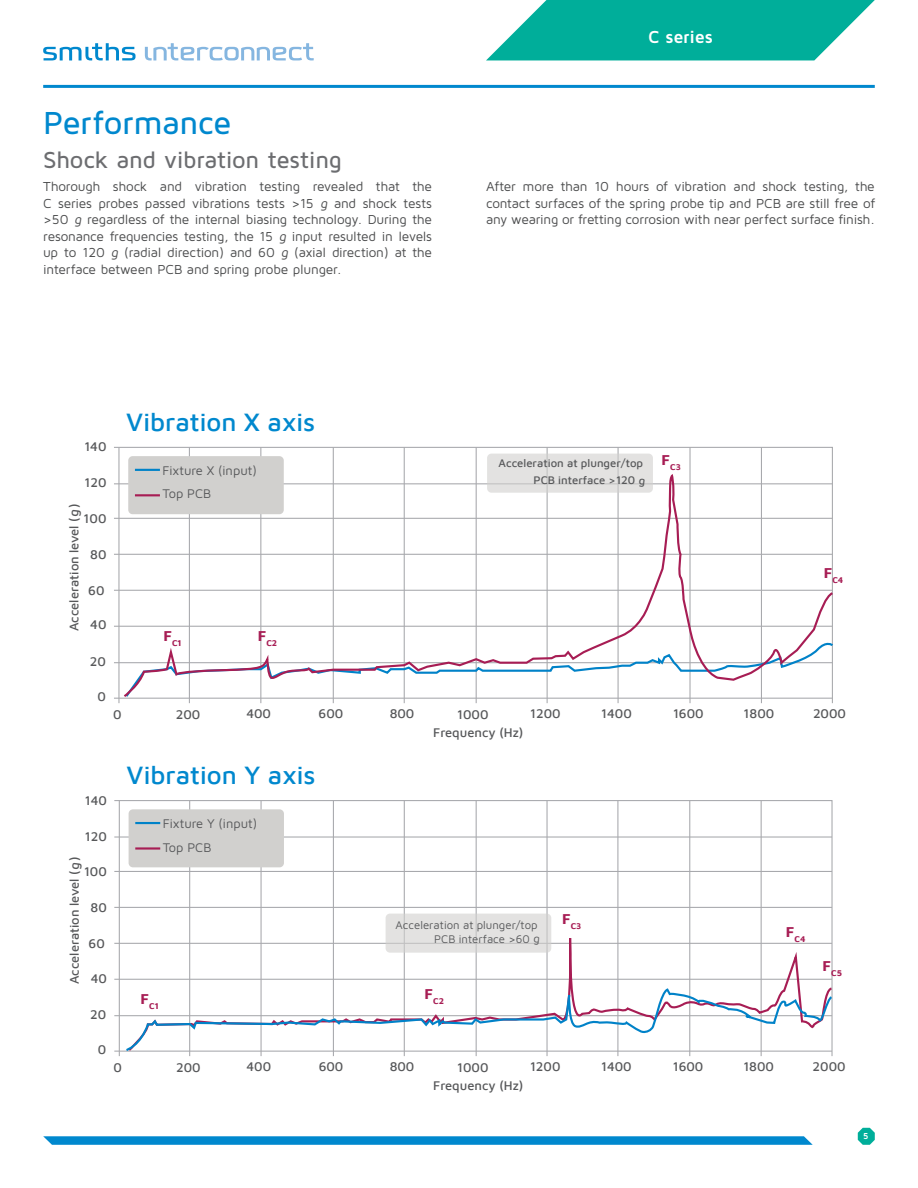
<style>
.page{position:relative;width:918px;height:1188px;background:#fff}
.page>*{position:absolute;margin:0;border:0;box-sizing:border-box;transform-origin:0 0}
.Heading_1{font:500 33px "Maven Pro";letter-spacing:-.01em;color:#0088ce}
.t1{font:500 25.8px "Maven Pro";color:#0088ce}
.Heading_Cover_2B{font:500 24px "Maven Pro";letter-spacing:-.015em;color:#6c6d70}
.t2{font:700 18px "Maven Pro";letter-spacing:-.01em;color:#fff}
.Text{font:13.5px/16.5px "Maven Pro";letter-spacing:-.015em;color:#4b4c4d;text-align:justify}
.t3{font:500 12.9px "Maven Pro";color:#57585a}
.t4{font:12.9px/23.5px "Maven Pro";color:#57585a}
.t5{font:11.4px/14px "Maven Pro";color:#57585a}
.t6{font:500 11.25px/17.2px "Maven Pro";color:#57585a}
.t7{font:700 9px "Maven Pro";color:#fff}
.t8{font:700 8.85px "Maven Pro";color:#a71d54}
.t9{font:700 8.7px "Maven Pro";color:#a71d54}
.s1{font-style:italic}
</style>
<div class="page">
<svg style="left:43px;top:1136px;width:770px;height:9px;background:#108fd1"></svg>
<hr style="left:45px;top:85px;width:828px;height:3px;background:#0088ce">
<svg style="left:486px;top:0;width:389px;height:60px"></svg>
<svg style="left:43px;top:43px;width:93px;height:17px"></svg>
<svg style="left:145px;top:43px;width:169px;height:17px"></svg>
<svg style="left:114px;top:446px;width:719px;height:258px"></svg>
<hr style="left:118px;top:447px;width:2px;height:256px;background:#a8a9ad">
<hr style="left:189px;top:447px;width:1px;height:256px;background:#a8a9ad">
<hr style="left:114px;top:483px;width:718px;height:1px;background:#a8a9ad">
<hr style="left:114px;top:518px;width:718px;height:1px;background:#a8a9ad">
<hr style="left:260px;top:447px;width:1px;height:256px;background:#a8a9ad">
<hr style="left:333px;top:447px;width:1px;height:256px;background:#a8a9ad">
<hr style="left:404px;top:447px;width:1px;height:256px;background:#a8a9ad">
<hr style="left:476px;top:447px;width:1px;height:256px;background:#a8a9ad">
<hr style="left:114px;top:554px;width:718px;height:1px;background:#a8a9ad">
<hr style="left:114px;top:590px;width:718px;height:1px;background:#a8a9ad">
<hr style="left:114px;top:698px;width:718px;height:1px;background:#a8a9ad">
<hr style="left:547px;top:447px;width:1px;height:256px;background:#a8a9ad">
<hr style="left:618px;top:447px;width:1px;height:256px;background:#a8a9ad">
<hr style="left:689px;top:447px;width:2px;height:256px;background:#a8a9ad">
<hr style="left:761px;top:447px;width:1px;height:256px;background:#a8a9ad">
<hr style="left:114px;top:626px;width:718px;height:1px;background:#a8a9ad">
<hr style="left:114px;top:662px;width:718px;height:1px;background:#a8a9ad">
<svg style="left:122px;top:476px;width:711px;height:222px"></svg>
<div style="left:128px;top:456px;width:156px;height:58px;background:#d1d0ce;border-radius:4px"></div>
<div style="left:487px;top:454px;width:166px;height:39px;background:linear-gradient(to right,#e2e1e0,#e2e1e0);border-radius:4px"></div>
<hr style="left:135px;top:494px;width:25px;height:2px;background:#a71d54">
<hr style="left:135px;top:469px;width:25px;height:2px;background:#0082c8">
<hr style="left:119px;top:801px;width:1px;height:255px;background:#a8a9ad">
<hr style="left:114px;top:836px;width:718px;height:2px;background:#a8a9ad">
<hr style="left:114px;top:871px;width:718px;height:1px;background:#a8a9ad">
<hr style="left:114px;top:907px;width:718px;height:1px;background:#a8a9ad">
<hr style="left:114px;top:943px;width:718px;height:1px;background:#a8a9ad">
<hr style="left:114px;top:1051px;width:718px;height:1px;background:#a8a9ad">
<hr style="left:114px;top:979px;width:718px;height:1px;background:#a8a9ad">
<hr style="left:114px;top:1015px;width:718px;height:1px;background:#a8a9ad">
<svg style="left:127px;top:800px;width:706px;height:256px"></svg>
<svg style="left:124px;top:959px;width:709px;height:93px"></svg>
<div style="left:129px;top:809px;width:155px;height:58px;background:#d1d0ce;border-radius:4px"></div>
<hr style="left:135px;top:847px;width:25px;height:3px;background:#a71d54">
<hr style="left:135px;top:822px;width:25px;height:2px;background:#0082c8">
<div style="left:386px;top:914px;width:165px;height:39px;background:#e3e2e1;border-radius:4px"></div>
<svg style="left:858px;top:1128px;width:17px;height:17px"></svg>
<svg style="left:639px;top:478px;width:6px;height:9px"></svg>
<h3 class="t2" style="left:648px;top:25px;width:66px">C series</h3>
<p class="Heading_1" style="left:43px;top:103px;width:190px">Performance</p>
<p class="Heading_Cover_2B" style="left:43px;top:145px;width:300px">Shock and vibration testing</p>
<p class="Text" style="left:43px;top:178px;width:390px">Thorough shock and vibration testing revealed that the C series probes passed vibrations tests &gt;15 <span class="s1">g</span> and shock tests &gt;50 <span class="s1">g</span> regardless of the internal biasing technology. During the resonance frequencies testing, the 15 <span class="s1">g</span> input resulted in levels up to 120 <span class="s1">g</span> (radial direction) and 60 <span class="s1">g</span> (axial direction) at the interface between PCB and spring probe plunger.</p>
<p class="Text" style="left:486px;top:178px;width:390px">After more than 10 hours of vibration and shock testing, the contact surfaces of the spring probe tip and PCB are still free of any wearing or fretting corrosion with near perfect surface finish.</p>
<p class="t3" style="left:84px;top:438px;width:24px">140</p>
<p class="t3" style="left:84px;top:474px;width:24px">120</p>
<p class="t3" style="left:84px;top:509px;width:24px">100</p>
<p class="t3" style="left:90px;top:545px;width:18px">80</p>
<p class="t3" style="left:88px;top:581px;width:18px">60</p>
<p class="t3" style="left:90px;top:616px;width:18px">40</p>
<p class="t3" style="left:90px;top:653px;width:18px">20</p>
<p class="t3" style="left:98px;top:688px;width:10px">0</p>
<p class="t3" style="left:65px;top:508px;width:6px;rotate:-90deg">)</p>
<p class="t3" style="left:65px;top:631px;width:115px;rotate:-90deg">Acceleration level (</p>
<p class="t1" style="left:126px;top:404px;width:190px">Vibration X axis</p>
<p class="t4" style="left:162px;top:458px;width:96px">Fixture X (input)<br>Top PCB</p>
<p class="t8" style="left:163px;top:636px;width:20px"><sup>F</sup>C1</p>
<p class="t8" style="left:258px;top:636px;width:21px"><sup>F</sup>C2</p>
<p class="t6" style="left:534px;top:453px;width:111px;text-indent:-35px">Acceleration at plunger/top<br>PCB interface &gt;120</p>
<p class="t8" style="left:662px;top:461px;width:21px"><sup>F</sup>C3</p>
<p class="t8" style="left:824px;top:573px;width:21px"><sup>F</sup>C4</p>
<p class="t3" style="left:113px;top:706px;width:10px">0</p>
<p class="t3" style="left:176px;top:706px;width:26px">200</p>
<p class="t3" style="left:246px;top:705px;width:26px">400</p>
<p class="t3" style="left:319px;top:705px;width:26px">600</p>
<p class="t3" style="left:390px;top:705px;width:26px">800</p>
<p class="t3" style="left:457px;top:705px;width:33px">1000</p>
<p class="t3" style="left:530px;top:705px;width:32px">1200</p>
<p class="t3" style="left:601px;top:705px;width:32px">1400</p>
<p class="t3" style="left:673px;top:705px;width:32px">1600</p>
<p class="t3" style="left:744px;top:705px;width:32px">1800</p>
<p class="t3" style="left:813px;top:705px;width:35px">2000</p>
<p class="t3" style="left:433px;top:723px;width:92px">Frequency (Hz)</p>
<p class="t3" style="left:85px;top:791px;width:24px">140</p>
<p class="t3" style="left:85px;top:827px;width:24px">120</p>
<p class="t3" style="left:84px;top:863px;width:24px">100</p>
<p class="t3" style="left:91px;top:898px;width:18px">80</p>
<p class="t3" style="left:89px;top:934px;width:18px">60</p>
<p class="t3" style="left:91px;top:969px;width:18px">40</p>
<p class="t3" style="left:90px;top:1006px;width:18px">20</p>
<p class="t3" style="left:98px;top:1041px;width:10px">0</p>
<p class="t3" style="left:65px;top:861px;width:6px;rotate:-90deg">)</p>
<p class="t3" style="left:65px;top:984px;width:115px;rotate:-90deg">Acceleration level (</p>
<p class="t1" style="left:127px;top:757px;width:190px">Vibration Y axis</p>
<p class="t4" style="left:163px;top:811px;width:96px">Fixture Y (input)<br>Top PCB</p>
<p class="t5" style="left:434px;top:917px;width:105px;text-indent:-39px">Acceleration at plunger/top<br>PCB interface &gt;60</p>
<p class="t9" style="left:141px;top:1000px;width:20px"><sup>F</sup>C1</p>
<p class="t9" style="left:425px;top:995px;width:21px"><sup>F</sup>C2</p>
<p class="t9" style="left:562px;top:920px;width:21px"><sup>F</sup>C3</p>
<p class="t9" style="left:786px;top:933px;width:21px"><sup>F</sup>C4</p>
<p class="t9" style="left:823px;top:967px;width:21px"><sup>F</sup>C5</p>
<p class="t3" style="left:113px;top:1059px;width:10px">0</p>
<p class="t3" style="left:176px;top:1059px;width:26px">200</p>
<p class="t3" style="left:247px;top:1058px;width:26px">400</p>
<p class="t3" style="left:319px;top:1058px;width:26px">600</p>
<p class="t3" style="left:390px;top:1058px;width:26px">800</p>
<p class="t3" style="left:457px;top:1058px;width:33px">1000</p>
<p class="t3" style="left:530px;top:1058px;width:32px">1200</p>
<p class="t3" style="left:601px;top:1058px;width:32px">1400</p>
<p class="t3" style="left:673px;top:1058px;width:32px">1600</p>
<p class="t3" style="left:743px;top:1058px;width:32px">1800</p>
<p class="t3" style="left:813px;top:1058px;width:34px">2000</p>
<p class="t3" style="left:433px;top:1076px;width:92px">Frequency (Hz)</p>
<p class="t7" style="left:863px;top:1131px;width:7px">5</p>
</div>
